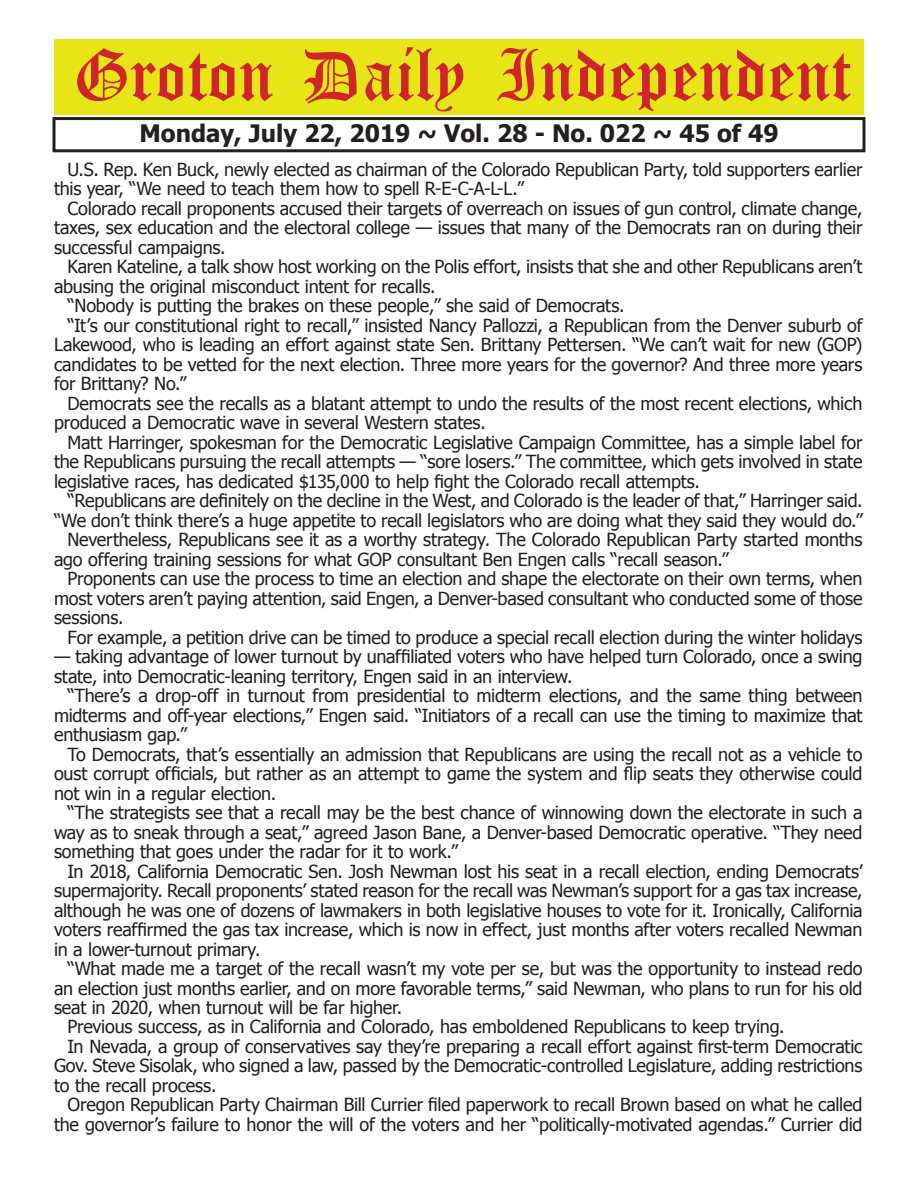
<style>
.page{position:relative;width:918px;height:1188px;background:#fff}
.page>*{position:absolute;margin:0;border:0;box-sizing:border-box;transform-origin:0 0}
.t1{font:54px "Old English Five";color:#d1232a}
.t2{font:700 24px "Tahoma";color:#231f20}
.t3{font:18px/19.5px "Tahoma";letter-spacing:-.01em;color:#231f20;text-align:justify}
</style>
<div class="page">
<div style="left:52px;top:117px;width:814px;height:35px;border:3px solid #231f20"></div>
<div style="left:54px;top:40px;width:810px;height:75px;background:#e7e515"></div>
<h1 class="t1" style="left:73px;top:50px;width:779px">Groton Daily Independent</h1>
<h2 class="t2" style="left:139px;top:116px;width:641px">Monday, July 22, 2019 ~ Vol. 28 - No. 022 ~ 45 of 49</h2>
<p class="t3" style="left:54px;top:159px;width:810px;text-indent:14px">U.S. Rep. Ken Buck, newly elected as chairman of the Colorado Republican Party, told supporters earlier this year, “We need to teach them how to spell R-E-C-A-L-L.”</p>
<p class="t3" style="left:54px;top:198px;width:810px;text-indent:14px">Colorado recall proponents accused their targets of overreach on issues of gun control, climate change, taxes, sex education and the electoral college — issues that many of the Democrats ran on during their successful campaigns.</p>
<p class="t3" style="left:68px;top:256px;width:796px">Karen Kateline, a talk show host working on the Polis effort, insists that she and other Republicans aren’t</p>
<p class="t3" style="left:54px;top:276px;width:383px">abusing the original misconduct intent for recalls.</p>
<p class="t3" style="left:68px;top:295px;width:559px">“Nobody is putting the brakes on these people,” she said of Democrats.</p>
<p class="t3" style="left:68px;top:315px;width:796px">“It’s our constitutional right to recall,” insisted Nancy Pallozzi, a Republican from the Denver suburb of</p>
<p class="t3" style="left:54px;top:334px;width:810px">Lakewood, who is leading an effort against state Sen. Brittany Pettersen. “We can’t wait for new (GOP)</p>
<p class="t3" style="left:54px;top:354px;width:810px">candidates to be vetted for the next election. Three more years for the governor? And three more years</p>
<p class="t3" style="left:54px;top:373px;width:134px">for Brittany? No.”</p>
<p class="t3" style="left:68px;top:393px;width:796px">Democrats see the recalls as a blatant attempt to undo the results of the most recent elections, which</p>
<p class="t3" style="left:54px;top:412px;width:433px">produced a Democratic wave in several Western states.</p>
<p class="t3" style="left:68px;top:432px;width:797px">Matt Harringer, spokesman for the Democratic Legislative Campaign Committee, has a simple label for</p>
<p class="t3" style="left:54px;top:451px;width:810px">the Republicans pursuing the recall attempts — “sore losers.” The committee, which gets involved in state</p>
<p class="t3" style="left:54px;top:471px;width:648px">legislative races, has dedicated $135,000 to help fight the Colorado recall attempts.</p>
<p class="t3" style="left:68px;top:490px;width:797px">“Republicans are definitely on the decline in the West, and Colorado is the leader of that,” Harringer said.</p>
<p class="t3" style="left:54px;top:510px;width:810px">“We don’t think there’s a huge appetite to recall legislators who are doing what they said they would do.”</p>
<p class="t3" style="left:68px;top:529px;width:797px">Nevertheless, Republicans see it as a worthy strategy. The Colorado Republican Party started months</p>
<p class="t3" style="left:54px;top:549px;width:676px">ago offering training sessions for what GOP consultant Ben Engen calls “recall season.”</p>
<p class="t3" style="left:68px;top:568px;width:796px">Proponents can use the process to time an election and shape the electorate on their own terms, when</p>
<p class="t3" style="left:54px;top:588px;width:810px">most voters aren’t paying attention, said Engen, a Denver-based consultant who conducted some of those</p>
<p class="t3" style="left:54px;top:607px;width:71px">sessions.</p>
<p class="t3" style="left:68px;top:627px;width:797px">For example, a petition drive can be timed to produce a special recall election during the winter holidays</p>
<p class="t3" style="left:54px;top:646px;width:810px">— taking advantage of lower turnout by unaffiliated voters who have helped turn Colorado, once a swing state, into Democratic-leaning territory, Engen said in an interview.</p>
<p class="t3" style="left:54px;top:685px;width:810px;text-indent:14px">“There’s a drop-off in turnout from presidential to midterm elections, and the same thing between midterms and off-year elections,” Engen said. “Initiators of a recall can use the timing to maximize that enthusiasm gap.”</p>
<p class="t3" style="left:54px;top:743px;width:810px;text-indent:14px">To Democrats, that’s essentially an admission that Republicans are using the recall not as a vehicle to oust corrupt officials, but rather as an attempt to game the system and flip seats they otherwise could not win in a regular election.</p>
<p class="t3" style="left:54px;top:802px;width:810px;text-indent:14px">“The strategists see that a recall may be the best chance of winnowing down the electorate in such a way as to sneak through a seat,” agreed Jason Bane, a Denver-based Democratic operative. “They need something that goes under the radar for it to work.”</p>
<p class="t3" style="left:54px;top:860px;width:810px;text-indent:14px">In 2018, California Democratic Sen. Josh Newman lost his seat in a recall election, ending Democrats’ supermajority. Recall proponents’ stated reason for the recall was Newman’s support for a gas tax increase, although he was one of dozens of lawmakers in both legislative houses to vote for it. Ironically, California voters reaffirmed the gas tax increase, which is now in effect, just months after voters recalled Newman in a lower-turnout primary.</p>
<p class="t3" style="left:68px;top:958px;width:797px">“What made me a target of the recall wasn’t my vote per se, but was the opportunity to instead redo</p>
<p class="t3" style="left:54px;top:977px;width:810px">an election just months earlier, and on more favorable terms,” said Newman, who plans to run for his old</p>
<p class="t3" style="left:54px;top:997px;width:350px">seat in 2020, when turnout will be far higher.</p>
<p class="t3" style="left:68px;top:1016px;width:719px">Previous success, as in California and Colorado, has emboldened Republicans to keep trying.</p>
<p class="t3" style="left:68px;top:1036px;width:796px">In Nevada, a group of conservatives say they’re preparing a recall effort against first-term Democratic</p>
<p class="t3" style="left:54px;top:1055px;width:810px">Gov. Steve Sisolak, who signed a law, passed by the Democratic-controlled Legislature, adding restrictions</p>
<p class="t3" style="left:54px;top:1075px;width:164px">to the recall process.</p>
<p class="t3" style="left:68px;top:1094px;width:797px">Oregon Republican Party Chairman Bill Currier filed paperwork to recall Brown based on what he called</p>
<p class="t3" style="left:54px;top:1114px;width:810px">the governor’s failure to honor the will of the voters and her “politically-motivated agendas.” Currier did</p>
</div>
